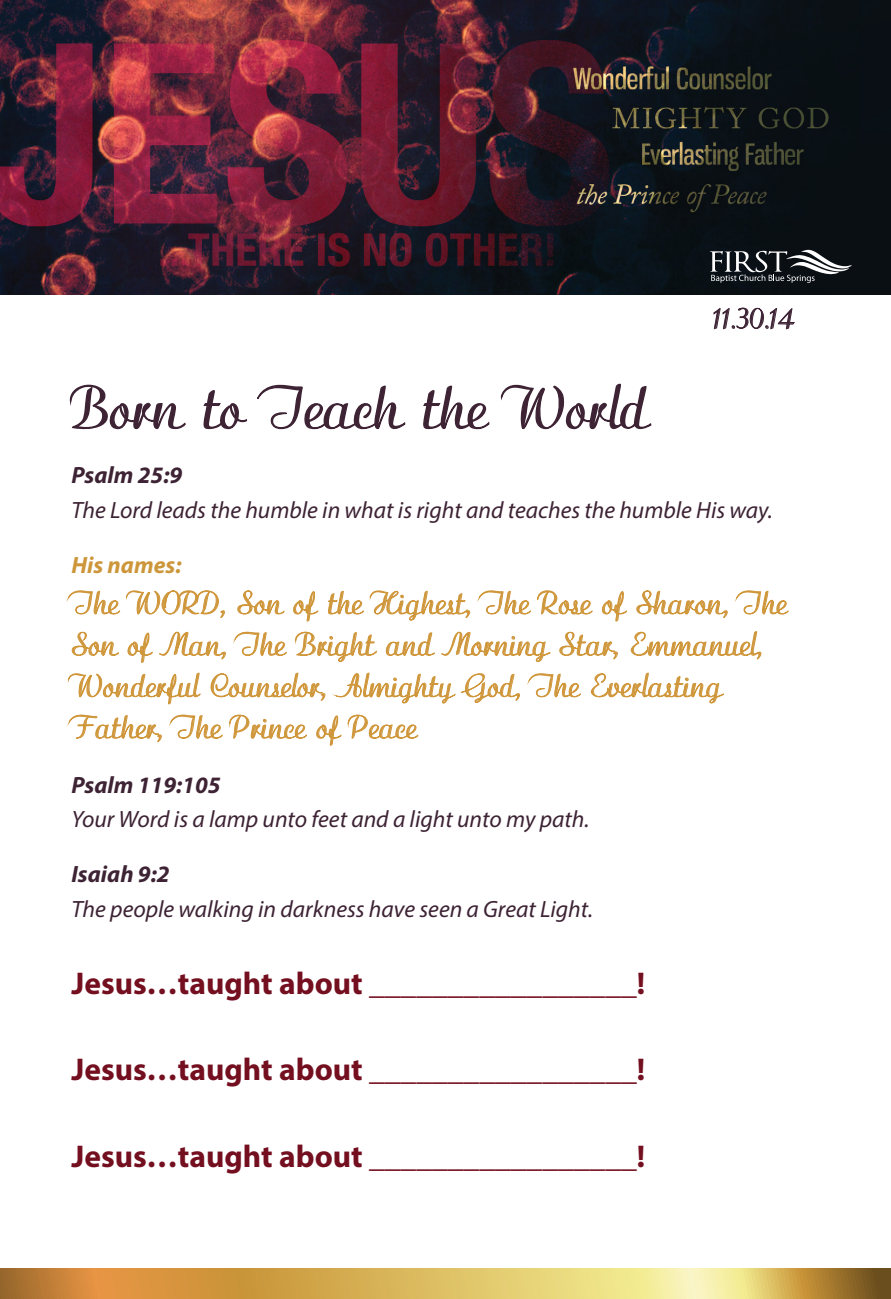
<style>
.page{position:relative;width:891px;height:1299px;background:#fff}
.page>*{position:absolute;margin:0;border:0;box-sizing:border-box;transform-origin:0 0}
.t1{font:71.1px "Clarinda";color:#3d2334}
.t2{font:38.25px/41.4px "Clarinda";color:#cd963a}
.t3{font:36.45px "Clarinda";color:#3d2334}
.t4{font:700 31.5px "Myriad Pro";color:#740f20}
.t5{font:italic 23.62px "Myriad Pro";color:#3d2334}
.t6{font:italic 700 23.62px "Myriad Pro";color:#3d2334}
.t7{font:italic 700 23.62px "Myriad Pro";color:#cd963a}
</style>
<div class="page">
<svg style="left:0;top:1268px;width:891px;height:30px;background:#d4ae5b"></svg>
<svg style="left:713px;top:307px;width:82px;height:23px"></svg>
<img style="left:0;top:0;width:891px;height:295px">
<svg style="left:710px;top:249px;width:142px;height:34px;background:#42474b"></svg>
<svg style="left:69px;top:384px;width:117px;height:46px"></svg>
<svg style="left:203px;top:384px;width:203px;height:46px"></svg>
<svg style="left:423px;top:385px;width:67px;height:45px"></svg>
<svg style="left:500px;top:383px;width:152px;height:47px"></svg>
<svg style="left:67px;top:590px;width:53px;height:25px"></svg>
<svg style="left:126px;top:590px;width:99px;height:28px"></svg>
<svg style="left:237px;top:590px;width:48px;height:24px"></svg>
<svg style="left:293px;top:591px;width:25px;height:31px"></svg>
<svg style="left:328px;top:591px;width:36px;height:24px"></svg>
<svg style="left:370px;top:590px;width:100px;height:30px"></svg>
<svg style="left:477px;top:590px;width:54px;height:25px"></svg>
<svg style="left:537px;top:590px;width:55px;height:24px"></svg>
<svg style="left:602px;top:591px;width:25px;height:31px"></svg>
<svg style="left:637px;top:590px;width:91px;height:28px"></svg>
<svg style="left:735px;top:590px;width:53px;height:25px"></svg>
<svg style="left:72px;top:631px;width:47px;height:24px"></svg>
<svg style="left:128px;top:631px;width:98px;height:32px"></svg>
<svg style="left:233px;top:631px;width:54px;height:25px"></svg>
<svg style="left:295px;top:631px;width:82px;height:31px"></svg>
<svg style="left:386px;top:631px;width:164px;height:31px"></svg>
<svg style="left:559px;top:631px;width:59px;height:28px"></svg>
<svg style="left:631px;top:631px;width:130px;height:29px"></svg>
<svg style="left:68px;top:672px;width:132px;height:32px"></svg>
<svg style="left:211px;top:672px;width:114px;height:29px"></svg>
<svg style="left:333px;top:672px;width:187px;height:31px"></svg>
<svg style="left:527px;top:673px;width:54px;height:25px"></svg>
<svg style="left:591px;top:672px;width:133px;height:31px"></svg>
<svg style="left:67px;top:714px;width:95px;height:28px"></svg>
<svg style="left:169px;top:714px;width:54px;height:25px"></svg>
<svg style="left:229px;top:714px;width:78px;height:25px"></svg>
<svg style="left:316px;top:715px;width:25px;height:31px"></svg>
<svg style="left:348px;top:714px;width:70px;height:25px"></svg>
<p class="t3" style="left:713px;top:295px;width:83px">11.30.14</p>
<h1 class="t1" style="left:71px;top:364px;width:577px">Born to Teach the World</h1>
<p class="t6" style="left:71px;top:460px;width:112px">Psalm 25:9</p>
<p class="t5" style="left:71px;top:495px;width:703px">The Lord leads the humble in what is right and teaches the humble His way.</p>
<p class="t7" style="left:71px;top:549px;width:112px">His names:</p>
<p class="t2" style="left:71px;top:580px;width:717px">The WORD, Son of the Highest, The Rose of Sharon, The Son of Man, The Bright and Morning Star, Emmanuel, Wonderful Counselor, Almighty God, The Everlasting Father, The Prince of Peace</p>
<p class="t6" style="left:71px;top:769px;width:151px">Psalm 119:105</p>
<p class="t5" style="left:71px;top:804px;width:520px">Your Word is a lamp unto feet and a light unto my path.</p>
<p class="t6" style="left:71px;top:859px;width:100px">Isaiah 9:2</p>
<p class="t5" style="left:71px;top:894px;width:523px">The people walking in darkness have seen a Great Light.</p>
<p class="t4" style="left:71px;top:962px;width:575px">Jesus…taught about _________________!</p>
<p class="t4" style="left:71px;top:1049px;width:575px">Jesus…taught about _________________!</p>
<p class="t4" style="left:71px;top:1135px;width:575px">Jesus…taught about _________________!</p>
</div>
